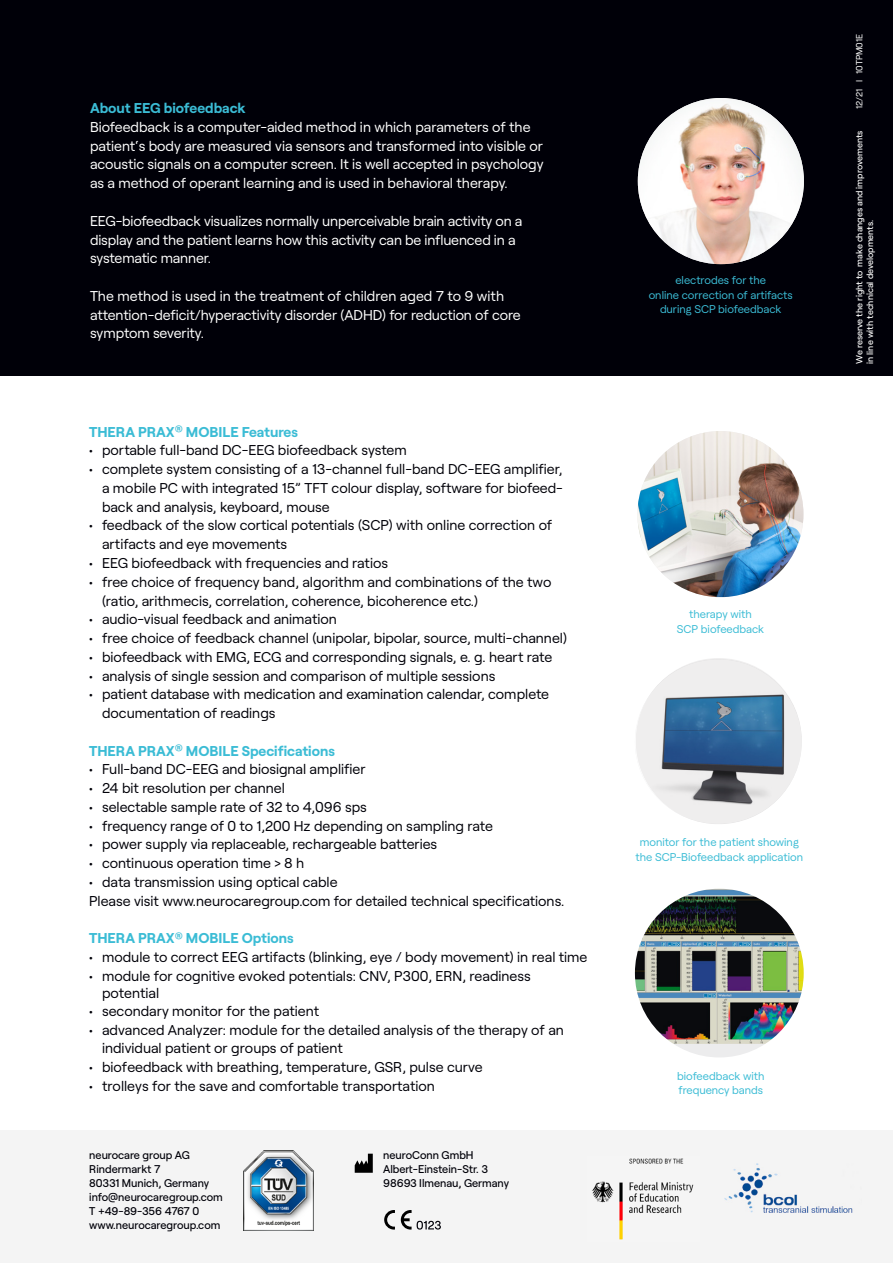
<style>
.page{position:relative;width:893px;height:1263px;background:#fff}
.page>*{position:absolute;margin:0;border:0;box-sizing:border-box;transform-origin:0 0}
.t1{font:14.25px/18.8px "Roobert";color:#000008}
.t2{font:14.25px/18.8px "Roobert";letter-spacing:-.005em;color:#fff}
.t3{font:700 14.25px "Roobert";color:#3bbcd5}
.t4{font:11.25px/14.7px "Roobert";color:#3bbcd5;text-align:center}
.t5{font:500 11.25px/14.1px "Roobert";color:#000008}
.t6{font:500 9px/10.8px "Roobert";color:#fff}
.t7{font:9px "Roobert";color:#fff}
</style>
<div class="page">
<div style="left:0;top:0;width:893px;height:376px;background:#000008"></div>
<div style="left:0;top:1130px;width:893px;height:133px;background:#f4f4f4"></div>
<div style="left:635px;top:889px;width:169px;height:168px;background:#ececed;border-radius:50%"></div>
<img style="left:635px;top:889px;width:169px;height:154px">
<img style="left:638px;top:98px;width:166px;height:166px;border-radius:83px">
<img style="left:637px;top:431px;width:166px;height:166px;border-radius:82px">
<svg style="left:636px;top:658px;width:166px;height:166px;background:#94a8bb"></svg>
<svg style="left:355px;top:1154px;width:18px;height:19px"></svg>
<svg style="left:384px;top:1210px;width:11px;height:19px"></svg>
<svg style="left:401px;top:1210px;width:40px;height:19px"></svg>
<img style="left:243px;top:1151px;width:70px;height:79px">
<img style="left:724px;top:1163px;width:129px;height:49px">
<img style="left:592px;top:1158px;width:102px;height:82px">
<p class="t3" style="left:90px;top:97px;width:157px">About EEG biofeedback</p>
<p class="t2" style="left:90px;top:116px;width:455px">Biofeedback is a computer-aided method in which parameters of the patient‘s body are measured via sensors and transformed into visible or acoustic signals on a computer screen. It is well accepted in psychology as a method of operant learning and is used in behavioral therapy.</p>
<p class="t2" style="left:90px;top:210px;width:434px">EEG-biofeedback visualizes normally unperceivable brain activity on a display and the patient learns how this activity can be influenced in a systematic manner.</p>
<p class="t2" style="left:90px;top:285px;width:432px">The method is used in the treatment of children aged 7 to 9 with attention-deficit/hyperactivity disorder (ADHD) for reduction of core symptom severity.</p>
<p class="t3" style="left:89px;top:421px;width:210px">THERA PRAX<sup>®</sup> MOBILE Features</p>
<p class="t1" style="left:89px;top:440px;width:319px">• portable full-band DC-EEG biofeedback system</p>
<p class="t1" style="left:102px;top:459px;width:462px;text-align:justify;text-indent:-13px">• complete system consisting of a 13-channel full-band DC-EEG amplifier, a mobile PC with integrated 15” TFT colour display, software for biofeed&shy;back and analysis, keyboard, mouse</p>
<p class="t1" style="left:102px;top:515px;width:452px;text-indent:-13px">• feedback of the slow cortical potentials (SCP) with online correction of artifacts and eye movements</p>
<p class="t1" style="left:89px;top:552px;width:300px">• EEG biofeedback with frequencies and ratios</p>
<p class="t1" style="left:102px;top:571px;width:451px;text-indent:-13px">• free choice of frequency band, algorithm and combinations of the two (ratio, arithmecis, correlation, coherence, bicoherence etc.)</p>
<p class="t1" style="left:89px;top:609px;width:249px">• audio-visual feedback and animation</p>
<p class="t1" style="left:89px;top:627px;width:479px">• free choice of feedback channel (unipolar, bipolar, source, multi-channel)</p>
<p class="t1" style="left:89px;top:646px;width:464px">• biofeedback with EMG, ECG and corresponding signals, e. g. heart rate</p>
<p class="t1" style="left:89px;top:665px;width:408px">• analysis of single session and comparison of multiple sessions</p>
<p class="t1" style="left:102px;top:684px;width:449px;text-indent:-13px">• patient database with medication and examination calendar, complete documentation of readings</p>
<p class="t3" style="left:89px;top:739px;width:247px">THERA PRAX<sup>®</sup> MOBILE Specifications</p>
<p class="t1" style="left:89px;top:759px;width:278px">• Full-band DC-EEG and biosignal amplifier</p>
<p class="t1" style="left:89px;top:777px;width:197px">• 24 bit resolution per channel</p>
<p class="t1" style="left:89px;top:796px;width:279px">• selectable sample rate of 32 to 4,096 sps</p>
<p class="t1" style="left:89px;top:815px;width:405px">• frequency range of 0 to 1,200 Hz depending on sampling rate</p>
<p class="t1" style="left:89px;top:834px;width:350px">• power supply via replaceable, rechargeable batteries</p>
<p class="t1" style="left:89px;top:852px;width:217px">• continuous operation time &gt; 8 h</p>
<p class="t1" style="left:89px;top:871px;width:476px">• data transmission using optical cable<br>Please visit www.neurocaregroup.com for detailed technical specifications.</p>
<p class="t3" style="left:89px;top:927px;width:206px">THERA PRAX<sup>®</sup> MOBILE Options</p>
<p class="t1" style="left:89px;top:946px;width:500px">• module to correct EEG artifacts (blinking, eye / body movement) in real time</p>
<p class="t1" style="left:102px;top:966px;width:430px;line-height:17.1px;text-indent:-13px">• module for cognitive evoked potentials: CNV, P300, ERN, readiness potential</p>
<p class="t1" style="left:89px;top:1001px;width:231px">• secondary monitor for the patient</p>
<p class="t1" style="left:102px;top:1019px;width:463px;text-indent:-13px">• advanced Analyzer: module for the detailed analysis of the therapy of an individual patient or groups of patient</p>
<p class="t1" style="left:89px;top:1056px;width:395px">• biofeedback with breathing, temperature, GSR, pulse curve</p>
<p class="t1" style="left:89px;top:1075px;width:347px">• trolleys for the save and comfortable transportation</p>
<p class="t5" style="left:89px;top:1147px;width:135px">neurocare group AG<br>Rindermarkt 7<br>80331 Munich, Germany info@neurocaregroup.com<br>T +49-89-356 4767 0 www.neurocaregroup.com</p>
<p class="t5" style="left:383px;top:1147px;width:127px">neuroConn GmbH<br>Albert-Einstein-Str. 3<br>98693 Ilmenau, Germany</p>
<p class="t4" style="left:649px;top:272px;width:146px">electrodes for the<br>online correction of artifacts during SCP biofeedback</p>
<p class="t4" style="left:677px;top:606px;width:89px">therapy with<br>SCP biofeedback</p>
<p class="t4" style="left:635px;top:834px;width:169px">monitor for the patient showing the SCP-Biofeedback application</p>
<p class="t4" style="left:677px;top:1067px;width:89px;text-align:left">biofeedback with frequency bands</p>
<p class="t7" style="left:852px;top:109px;width:76px;rotate:-90deg">12/21 I 10TPM01E</p>
<p class="t6" style="left:853px;top:364px;width:235px;rotate:-90deg">We reserve the right to make changes and improvements in line with technical developments.</p>
</div>
